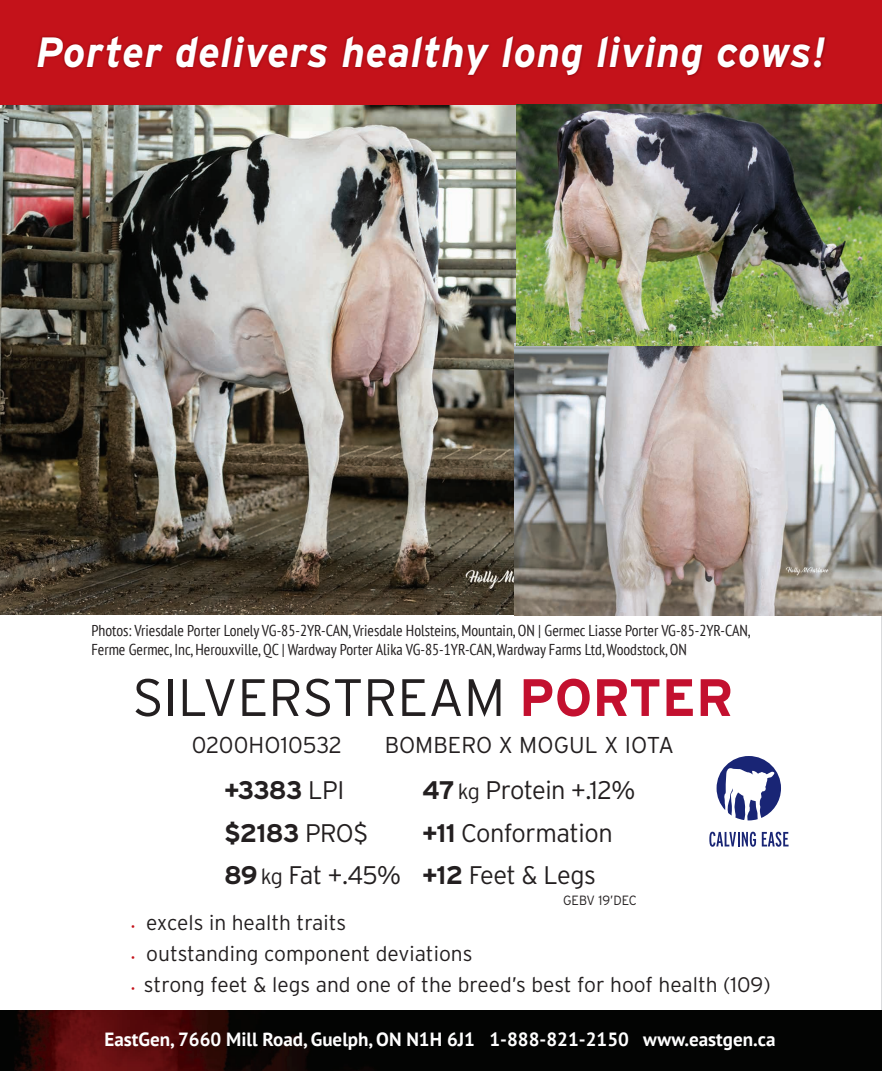
<style>
.page{position:relative;width:882px;height:1071px;background:#fff}
.page>*{position:absolute;margin:0;border:0;box-sizing:border-box;transform-origin:0 0}
.t1{font:300 52.5px "Interstate";color:#231f20}
.t2{font:italic 700 42.18px "Interstate";letter-spacing:.02em;color:#fff;scale:.95 1}
.t3{font:300 25.38px/42.4px "Interstate";letter-spacing:-.02em;color:#231f20}
.t4{font:700 25.38px "Interstate";letter-spacing:-.025em;color:#231f20}
.t5{font:300 22.93px "Interstate";letter-spacing:.005em;color:#231f20}
.t6{font:300 21px "Interstate";color:#231f20}
.t7{font:700 19.07px "PT Sans";color:#fff}
.t8{font:condensed 15.75px/18.9px "PT Sans";color:#231f20}
.t9{font:300 13.3px "Interstate";color:#231f20;scale:.95 1}
.s1{font-weight:700;color:#c3102f}
.s2{font-weight:300}
.s3{font-weight:700}
.s4{font-size:21.88px}
.s5{font-size:12.25px;color:#c4121a}
</style>
<div class="page">
<hr style="left:881px;top:104px;width:1px;height:906px;background:#d9dadc">
<img style="left:0;top:104px;width:516px;height:511px">
<div style="left:0;top:0;width:882px;height:104px;background:#c4121a"></div>
<svg style="left:709px;top:832px;width:47px;height:15px"></svg>
<svg style="left:762px;top:832px;width:27px;height:15px"></svg>
<svg style="left:717px;top:756px;width:64px;height:64px"></svg>
<img style="left:514px;top:344px;width:368px;height:271px">
<img style="left:516px;top:104px;width:366px;height:241px">
<img style="left:36px;top:35px;width:791px;height:42px">
<img style="left:0;top:1010px;width:882px;height:61px">
<h2 class="t2" style="left:36px;top:27px;width:833px">Porter delivers healthy long living cows!</h2>
<p class="t8" style="left:91px;top:620px;width:661px">Photos: Vriesdale Porter Lonely VG-85-2YR-CAN, Vriesdale Holsteins, Mountain, ON | Germec Liasse Porter VG-85-2YR-CAN,<br>Ferme Germec, Inc, Herouxville, QC | Wardway Porter Alika VG-85-1YR-CAN, Wardway Farms Ltd, Woodstock, ON</p>
<h1 class="t1" style="left:133px;top:666px;width:602px">SILVERSTREAM <span class="s1">PORTER</span></h1>
<h3 class="t5" style="left:192px;top:731px;width:152px">0200HO10532</h3>
<h3 class="t5" style="left:385px;top:731px;width:291px">BOMBERO X MOGUL X IOTA</h3>
<h3 class="t4" style="left:224px;top:775px;width:122px">+3383 <span class="s2">LPI</span></h3>
<h3 class="t3" style="left:422px;top:769px;width:215px"><span class="s3">47</span> <span class="s4">kg</span> Protein +.12%</h3>
<h3 class="t4" style="left:224px;top:817px;width:145px">$2183 <span class="s2">PRO$</span></h3>
<h3 class="t3" style="left:224px;top:811px;width:390px;text-indent:198px"><span class="s3">+11</span> Conformation<br><span class="s3">89</span> <span class="s4">kg</span> Fat +.45% <span class="s3">+12</span> Feet &amp; Legs</h3>
<p class="t9" style="left:563px;top:892px;width:79px">GEBV 19’DEC</p>
<h3 class="t6" style="left:131px;top:910px;width:217px"><span class="s5">•</span> excels in health traits</h3>
<h3 class="t6" style="left:131px;top:941px;width:343px"><span class="s5">•</span> outstanding component deviations</h3>
<h3 class="t6" style="left:131px;top:972px;width:642px"><span class="s5">•</span> strong feet &amp; legs and one of the breed’s best for hoof health (109)</h3>
<p class="t7" style="left:104px;top:1027px;width:673px">EastGen, 7660 Mill Road, Guelph, ON N1H 6J1 1-888-821-2150 www.eastgen.ca</p>
</div>
